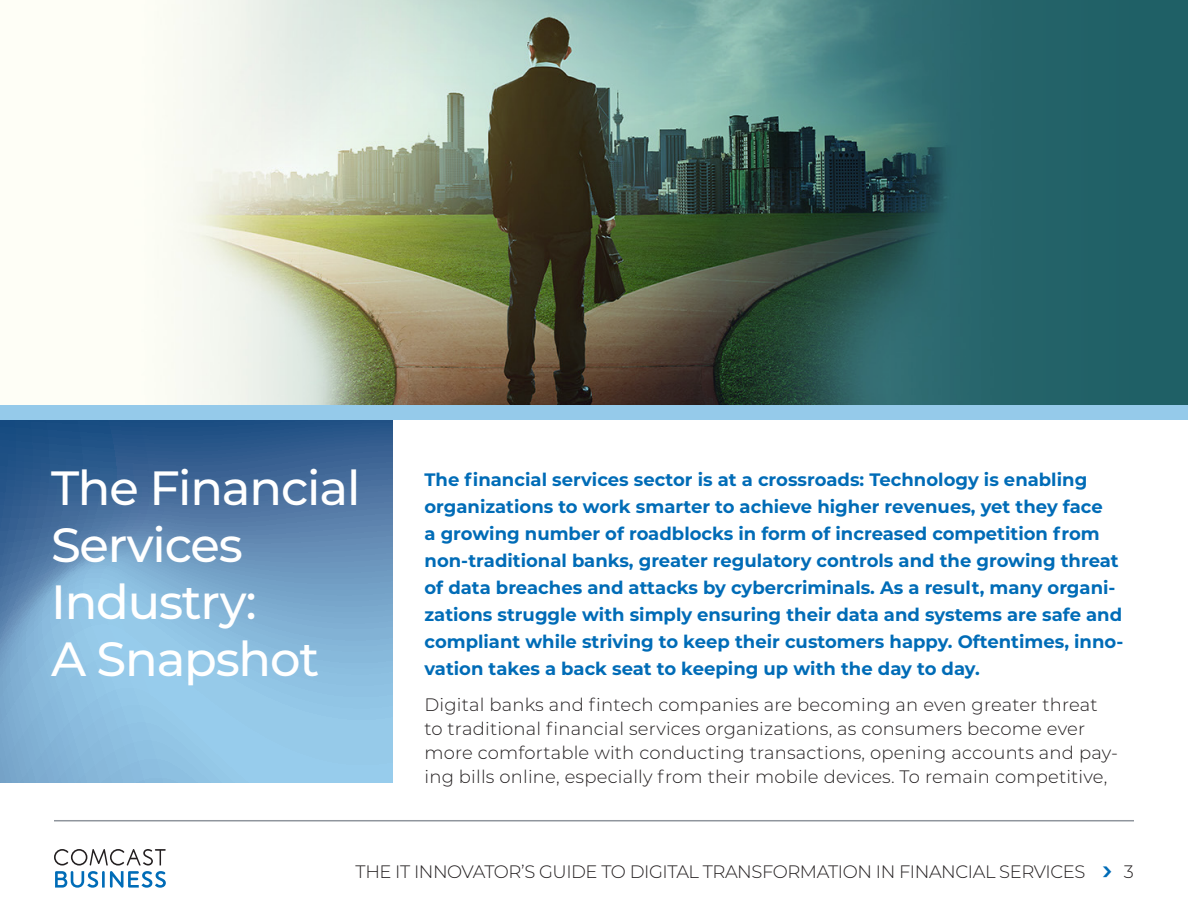
<style>
.page{position:relative;width:1188px;height:918px;background:#fff}
.page>*{position:absolute;margin:0;border:0;box-sizing:border-box;transform-origin:0 0}
._2_Headline_1{font:500 48px/57px "Montserrat";letter-spacing:-.025em;color:#fff}
.t1{font:700 30px "Proxima Nova";color:#006cb7}
._1_text_first_para{font:700 18px/27px "Montserrat";color:#006cb7}
._1_text{font:300 18px/24px "Montserrat";letter-spacing:.01em;color:#231f20}
._2_Footer_headline{font:300 18px "Montserrat";letter-spacing:-.025em;color:#231f20}
.s1{font-family:"Montserrat";font-weight:300;font-size:18px;color:#231f20}
</style>
<div class="page">
<img style="left:261px;top:0;width:927px;height:405px">
<svg style="left:54px;top:849px;width:112px;height:39px"></svg>
<hr style="left:54px;top:820px;width:1080px;height:1px;background:#8f959d">
<svg style="left:0;top:419px;width:393px;height:364px;background:#6d9cc3"></svg>
<div style="left:0;top:405px;width:1188px;height:14px;background:#95caea"></div>
<p class="_2_Headline_1" style="left:51px;top:458px;width:311px">The Financial<br>Services<br>Industry:<br>A Snapshot</p>
<p class="_1_text_first_para" style="left:424px;top:465px;width:700px">The financial services sector is at a crossroads: Technology is enabling organizations to work smarter to achieve higher revenues, yet they face<br>a growing number of roadblocks in form of increased competition from non-traditional banks, greater regulatory controls and the growing threat of data breaches and attacks by cybercriminals. As a result, many organi&shy;zations struggle with simply ensuring their data and systems are safe and compliant while striving to keep their customers happy. Oftentimes, inno&shy;vation takes a back seat to keeping up with the day to day.</p>
<p class="_1_text" style="left:424px;top:692px;width:695px">Digital banks and fintech companies are becoming an even greater threat to traditional financial services organizations, as consumers become ever more comfortable with conducting transactions, opening accounts and pay&shy;ing bills online, especially from their mobile devices. To remain competitive,</p>
<p class="_2_Footer_headline" style="left:356px;top:859px;width:731px">THE IT INNOVATOR’S GUIDE TO DIGITAL TRANSFORMATION IN FINANCIAL SERVICES</p>
<p class="t1" style="left:1102px;top:854px;width:33px">› <span class="s1">3</span></p>
</div>
